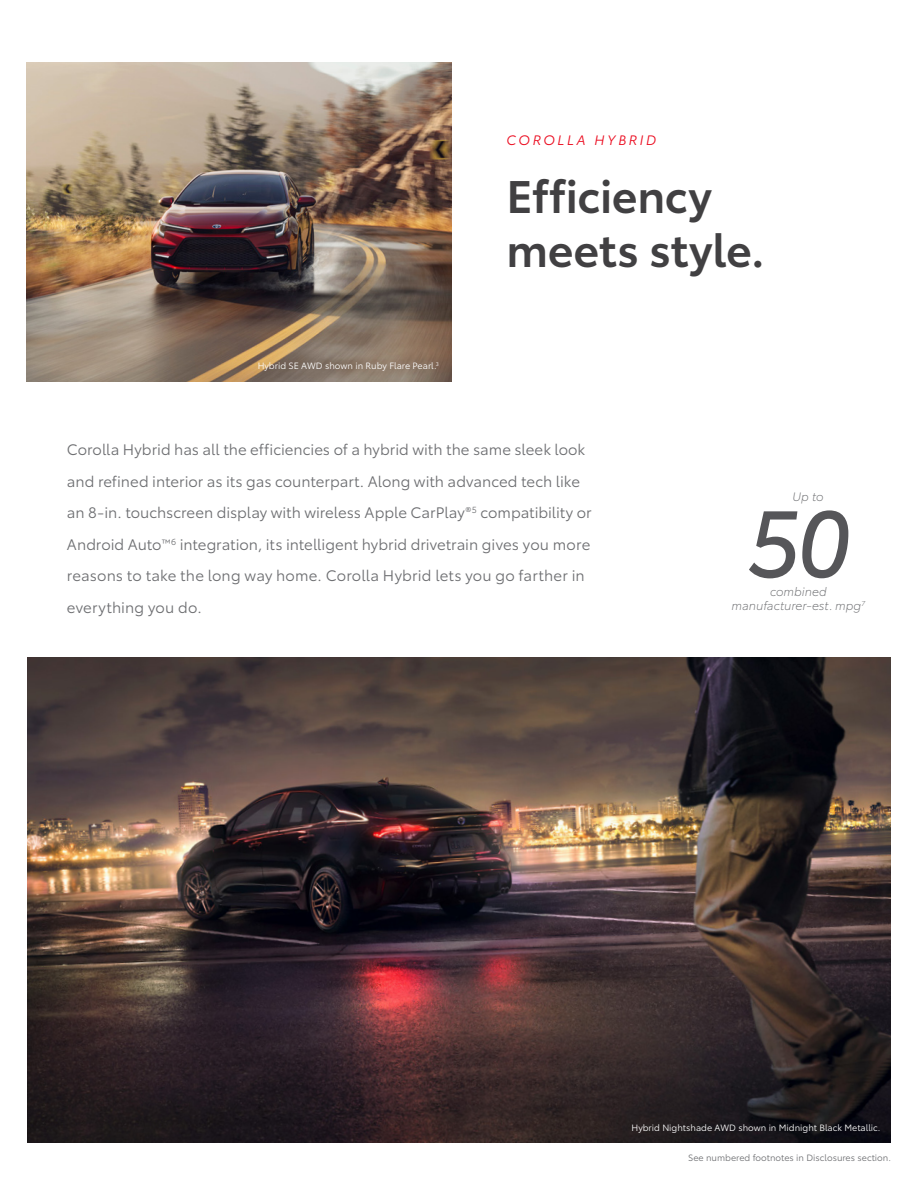
<style>
.page{position:relative;width:918px;height:1188px;background:#fff}
.page>*{position:absolute;margin:0;border:0;box-sizing:border-box;transform-origin:0 0}
.t1{font:italic 93px "Toyota Type";color:#565659}
.t2{font:600 45px/54px "Toyota Type";letter-spacing:-.005em;color:#414042}
.t3{font:15px/31.5px "Toyota Type";letter-spacing:.005em;color:#6d6e71}
.t4{font:italic 13.5px "Toyota Type";letter-spacing:.2em;color:#eb0a1e}
.t5{font:italic 300 12px/14.4px "Toyota Type";color:#6d6e71;text-align:center}
.t6{font:9px "Toyota Type";color:#fff}
.t7{font:9px "Toyota Type";color:#6d6e71}
.s1{font-size:12.75px}
</style>
<div class="page">
<img style="left:27px;top:63px;width:424px;height:318px">
<img style="left:27px;top:657px;width:864px;height:486px">
<p class="t6" style="left:258px;top:359px;width:183px">Hybrid SE AWD shown in Ruby Flare Pearl.<sup>3</sup></p>
<p class="t4" style="left:506px;top:130px;width:151px">COROLLA HYBRID</p>
<h2 class="t2" style="left:506px;top:166px;width:260px">Efficiency meets style.</h2>
<p class="t3" style="left:67px;top:433px;width:526px">Corolla Hybrid has all the efficiencies of a hybrid with the same sleek look and refined interior as its gas counterpart. Along with advanced tech like an 8-in. touchscreen display with wireless Apple CarPlay<span class="s1">®</span><sup>5</sup> compatibility or Android Auto<sup>™</sup><sup>6</sup> integration, its intelligent hybrid drivetrain gives you more reasons to take the long way home. Corolla Hybrid lets you go farther in everything you do.</p>
<p class="t5" style="left:792px;top:489px;width:33px">Up to</p>
<h1 class="t1" style="left:747px;top:472px;width:106px">50</h1>
<p class="t5" style="left:731px;top:583px;width:135px">combined manufacturer-est. mpg<sup>7</sup></p>
<p class="t6" style="left:632px;top:1121px;width:250px">Hybrid Nightshade AWD shown in Midnight Black Metallic.</p>
<p class="t7" style="left:688px;top:1151px;width:204px">See numbered footnotes in Disclosures section.</p>
</div>
